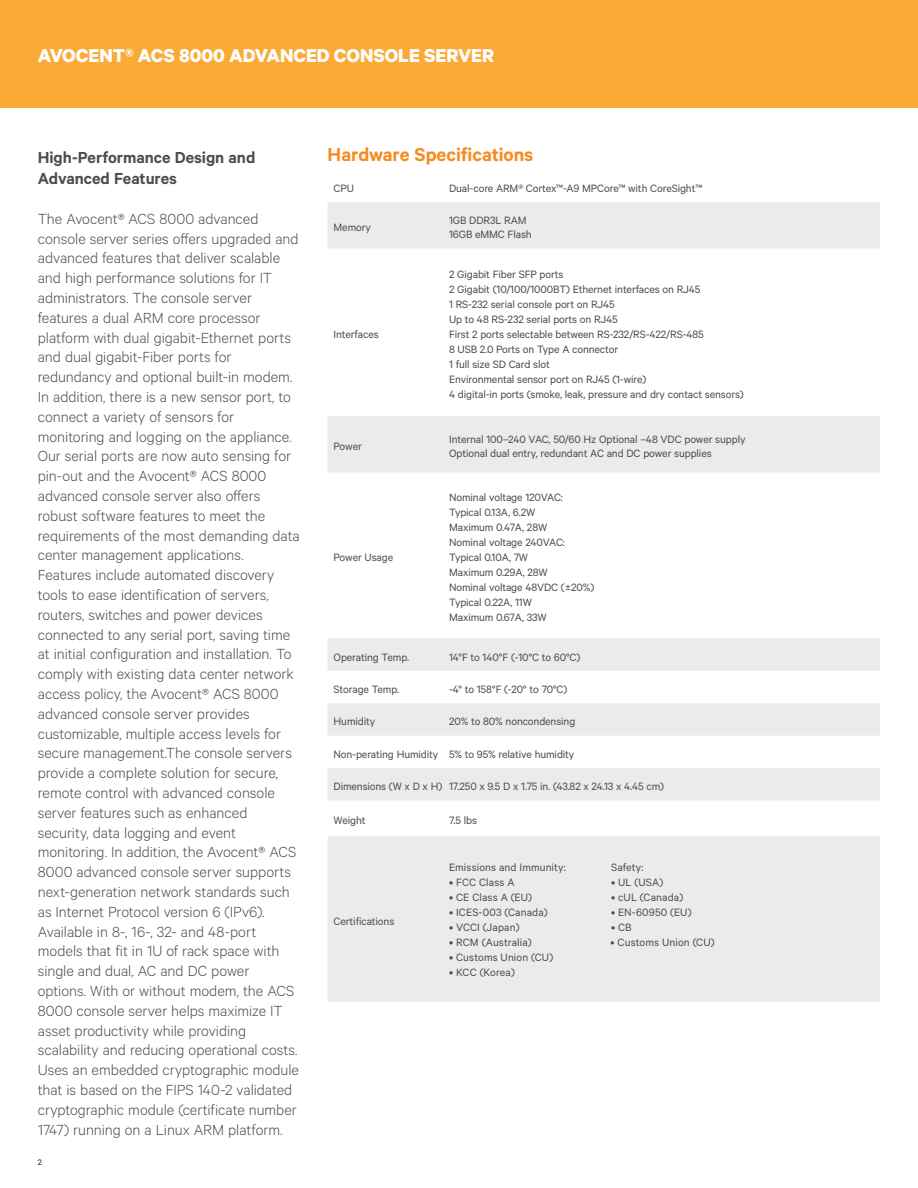
<style>
.page{position:relative;width:918px;height:1188px;background:#fff}
.page>*{position:absolute;margin:0;border:0;box-sizing:border-box;transform-origin:0 0}
.t1{font:700 21px "Calibre";color:#fff}
.t2{font:600 21px "Calibre";letter-spacing:-.005em;color:#f68b1e}
.t3{font:600 18px/21.6px "Calibre";color:#4d4d4f}
.t4{font:300 16.5px/19.8px "Calibre";color:#4d4d4f}
.t5{font:12px/15px "Calibre";letter-spacing:-.01em;color:#4d4d4f}
.t6{font:12px "Calibre";letter-spacing:.01em;color:#4d4d4f}
.t7{font:12px "Calibre";letter-spacing:.015em;color:#4d4d4f}
.t8{font:9px "Calibre";color:#231f20}
</style>
<div class="page">
<div style="left:0;top:0;width:918px;height:108px;background:#fbab35"></div>
<svg style="left:328px;top:202px;width:552px;height:800px"></svg>
<p class="t1" style="left:38px;top:43px;width:458px">AVOCENT® ACS 8000 ADVANCED CONSOLE SERVER</p>
<p class="t3" style="left:38px;top:146px;width:219px">High-Performance Design and<br>Advanced Features</p>
<p class="t4" style="left:38px;top:208px;width:264px">The Avocent® ACS 8000 advanced console server series offers upgraded and advanced features that deliver scalable and high performance solutions for IT administrators. The console server features a dual ARM core processor platform with dual gigabit-Ethernet ports and dual gigabit-Fiber ports for redundancy and optional built-in modem.<br>In addition, there is a new sensor port, to connect a variety of sensors for monitoring and logging on the appliance.<br>Our serial ports are now auto sensing for pin-out and the Avocent® ACS 8000 advanced console server also offers robust software features to meet the requirements of the most demanding data center management applications.<br>Features include automated discovery tools to ease identification of servers, routers, switches and power devices connected to any serial port, saving time at initial configuration and installation. To comply with existing data center network access policy, the Avocent® ACS 8000 advanced console server provides customizable, multiple access levels for secure management.The console servers provide a complete solution for secure, remote control with advanced console server features such as enhanced security, data logging and event monitoring. In addition, the Avocent® ACS 8000 advanced console server supports next-generation network standards such as Internet Protocol version 6 (IPv6).<br>Available in 8-, 16-, 32- and 48-port models that fit in 1U of rack space with single and dual, AC and DC power options. With or without modem, the ACS 8000 console server helps maximize IT asset productivity while providing scalability and reducing operational costs.<br>Uses an embedded cryptographic module that is based on the FIPS 140-2 validated cryptographic module (certificate number 1747) running on a Linux ARM platform.</p>
<p class="t8" style="left:38px;top:1157px;width:6px">2</p>
<p class="t2" style="left:328px;top:142px;width:207px">Hardware Specifications</p>
<p class="t5" style="left:334px;top:180px;width:22px">CPU</p>
<p class="t5" style="left:449px;top:180px;width:255px">Dual-core ARM® Cortex™-A9 MPCore™ with CoreSight™</p>
<p class="t5" style="left:334px;top:219px;width:39px">Memory</p>
<p class="t5" style="left:449px;top:213px;width:84px;line-height:13.5px">1GB DDR3L RAM<br>16GB eMMC Flash</p>
<p class="t5" style="left:334px;top:327px;width:47px">Interfaces</p>
<p class="t5" style="left:449px;top:267px;width:296px">2 Gigabit Fiber SFP ports<br>2 Gigabit (10/100/1000BT) Ethernet interfaces on RJ45<br>1 RS-232 serial console port on RJ45<br>Up to 48 RS-232 serial ports on RJ45<br>First 2 ports selectable between RS-232/RS-422/RS-485<br>8 USB 2.0 Ports on Type A connector<br>1 full size SD Card slot<br>Environmental sensor port on RJ45 (1-wire)<br>4 digital-in ports (smoke, leak, pressure and dry contact sensors)</p>
<p class="t5" style="left:334px;top:439px;width:30px">Power</p>
<p class="t5" style="left:449px;top:433px;width:298px;line-height:13.5px">Internal 100–240 VAC, 50/60 Hz Optional –48 VDC power supply<br>Optional dual entry, redundant AC and DC power supplies</p>
<p class="t5" style="left:334px;top:550px;width:61px">Power Usage</p>
<p class="t5" style="left:449px;top:490px;width:147px">Nominal voltage 120VAC:<br>Typical 0.13A, 6.2W<br>Maximum 0.47A, 28W<br>Nominal voltage 240VAC:<br>Typical 0.10A, 7W<br>Maximum 0.29A, 28W<br>Nominal voltage 48VDC (±20%)<br>Typical 0.22A, 11W<br>Maximum 0.67A, 33W</p>
<p class="t5" style="left:334px;top:649px;width:77px">Operating Temp.</p>
<p class="t5" style="left:449px;top:649px;width:133px">14°F to 140°F (-10°C to 60°C)</p>
<p class="t5" style="left:334px;top:681px;width:67px">Storage Temp.</p>
<p class="t5" style="left:449px;top:681px;width:120px">-4° to 158°F (-20° to 70°C)</p>
<p class="t5" style="left:334px;top:714px;width:43px">Humidity</p>
<p class="t5" style="left:449px;top:714px;width:128px">20% to 80% noncondensing</p>
<p class="t5" style="left:334px;top:746px;width:242px">Non-perating Humidity 5% to 95% relative humidity</p>
<p class="t5" style="left:334px;top:778px;width:332px">Dimensions (W x D x H) 17.250 x 9.5 D x 1.75 in. (43.82 x 24.13 x 4.45 cm)</p>
<p class="t5" style="left:334px;top:812px;width:33px">Weight</p>
<p class="t5" style="left:449px;top:812px;width:29px">7.5 lbs</p>
<p class="t5" style="left:334px;top:913px;width:62px">Certifications</p>
<p class="t6" style="left:449px;top:860px;width:118px">Emissions and Immunity:</p>
<p class="t5" style="left:611px;top:859px;width:34px">Safety:</p>
<p class="t6" style="left:449px;top:875px;width:67px">• FCC Class A</p>
<p class="t5" style="left:611px;top:874px;width:54px">• UL (USA)</p>
<p class="t6" style="left:449px;top:890px;width:84px">• CE Class A (EU)</p>
<p class="t6" style="left:611px;top:890px;width:74px">• cUL (Canada)</p>
<p class="t6" style="left:449px;top:905px;width:100px">• ICES-003 (Canada)</p>
<p class="t7" style="left:611px;top:905px;width:82px">• EN-60950 (EU)</p>
<p class="t6" style="left:449px;top:920px;width:72px">• VCCI (Japan)</p>
<p class="t5" style="left:611px;top:919px;width:22px">• CB</p>
<p class="t5" style="left:449px;top:934px;width:84px">• RCM (Australia)</p>
<p class="t6" style="left:611px;top:935px;width:106px">• Customs Union (CU)</p>
<p class="t6" style="left:449px;top:950px;width:106px">• Customs Union (CU)</p>
<p class="t5" style="left:449px;top:964px;width:67px">• KCC (Korea)</p>
</div>
